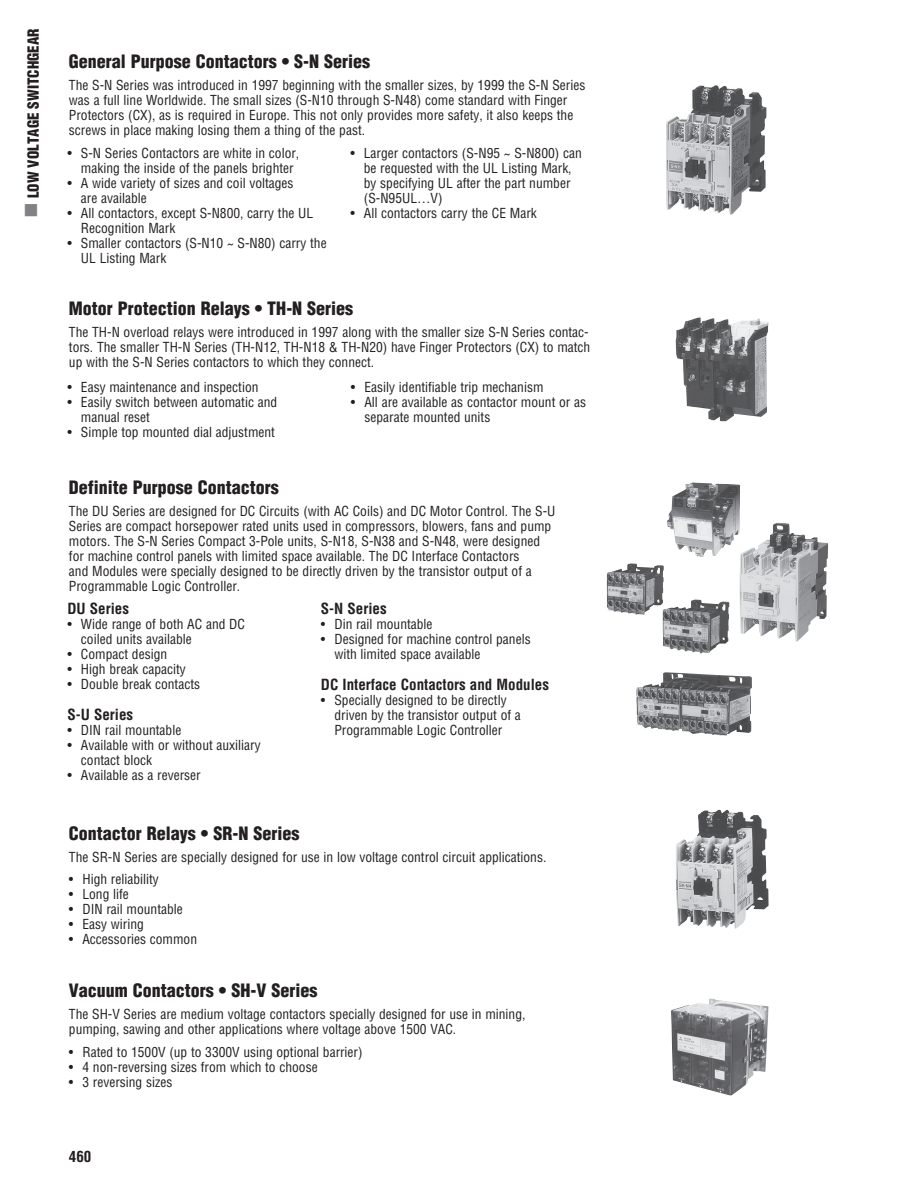
<style>
.page{position:relative;width:918px;height:1188px;background:#fff}
.page>*{position:absolute;margin:0;border:0;box-sizing:border-box;transform-origin:0 0}
.t1{font:900 condensed 18px "Helvetica LT Std";color:#231f20}
.t2{font:700 condensed 15px "Helvetica LT Std";color:#231f20}
.t3{font:900 condensed 15px "Helvetica LT Std";color:#231f20}
.t4{font:condensed 13.5px/15px "Helvetica LT Std";color:#231f20}
.s1{color:#808285}
</style>
<div class="page">
<img style="left:676px;top:810px;width:92px;height:119px">
<img style="left:671px;top:998px;width:98px;height:98px">
<img style="left:666px;top:85px;width:101px;height:130px">
<img style="left:676px;top:317px;width:92px;height:104px">
<img style="left:667px;top:482px;width:73px;height:75px">
<img style="left:739px;top:523px;width:89px;height:119px">
<img style="left:607px;top:563px;width:57px;height:52px">
<img style="left:663px;top:600px;width:66px;height:53px">
<img style="left:636px;top:672px;width:116px;height:64px">
<p class="t3" style="left:24px;top:218px;width:191px;rotate:-90deg"><span class="s1">■</span> LOW VOLTAGE SWITCHGEAR</p>
<h1 class="t1" style="left:69px;top:50px;width:303px">General Purpose Contactors • S-N Series</h1>
<p class="t4" style="left:69px;top:78px;width:518px">The S-N Series was introduced in 1997 beginning with the smaller sizes, by 1999 the S-N Series was a full line Worldwide. The small sizes (S-N10 through S-N48) come standard with Finger Protectors (CX), as is required in Europe. This not only provides more safety, it also keeps the screws in place making losing them a thing of the past.</p>
<p class="t4" style="left:67px;top:146px;width:233px;text-align:center">• S-N Series Contactors are white in color, making the inside of the panels brighter</p>
<p class="t4" style="left:81px;top:176px;width:214px;text-indent:-14px">• A wide variety of sizes and coil voltages are available</p>
<p class="t4" style="left:81px;top:206px;width:234px;text-indent:-14px">• All contactors, except S-N800, carry the UL<br>Recognition Mark</p>
<p class="t4" style="left:81px;top:236px;width:247px;text-indent:-14px">• Smaller contactors (S-N10 ~ S-N80) carry the<br>UL Listing Mark</p>
<p class="t4" style="left:364px;top:146px;width:219px;text-indent:-14px">• Larger contactors (S-N95 ~ S-N800) can be requested with the UL Listing Mark, by specifying UL after the part number (S-N95UL…V)</p>
<p class="t4" style="left:350px;top:206px;width:188px">• All contactors carry the CE Mark</p>
<h1 class="t1" style="left:69px;top:297px;width:286px">Motor Protection Relays • TH-N Series</h1>
<p class="t4" style="left:69px;top:324px;width:523px;text-align:justify">The TH-N overload relays were introduced in 1997 along with the smaller size S-N Series contac&shy;tors. The smaller TH-N Series (TH-N12, TH-N18 &amp; TH-N20) have Finger Protectors (CX) to match up with the S-N Series contactors to which they connect.</p>
<p class="t4" style="left:67px;top:380px;width:193px">• Easy maintenance and inspection</p>
<p class="t4" style="left:81px;top:395px;width:198px;text-indent:-14px">• Easily switch between automatic and manual reset</p>
<p class="t4" style="left:67px;top:425px;width:209px">• Simple top mounted dial adjustment</p>
<p class="t4" style="left:351px;top:380px;width:194px">• Easily identifiable trip mechanism</p>
<p class="t4" style="left:364px;top:395px;width:223px;text-indent:-14px">• All are available as contactor mount or as separate mounted units</p>
<h1 class="t1" style="left:69px;top:476px;width:211px">Definite Purpose Contactors</h1>
<p class="t4" style="left:69px;top:503px;width:488px">The DU Series are designed for DC Circuits (with AC Coils) and DC Motor Control. The S-U Series are compact horsepower rated units used in compressors, blowers, fans and pump motors. The S-N Series Compact 3-Pole units, S-N18, S-N38 and S-N48, were designed for machine control panels with limited space available. The DC Interface Contactors<br>and Modules were specially designed to be directly driven by the transistor output of a Programmable Logic Controller.</p>
<p class="t2" style="left:67px;top:599px;width:63px">DU Series</p>
<p class="t4" style="left:81px;top:617px;width:166px;text-indent:-14px">• Wide range of both AC and DC coiled units available</p>
<p class="t4" style="left:67px;top:647px;width:101px">• Compact design</p>
<p class="t4" style="left:67px;top:662px;width:120px">• High break capacity</p>
<p class="t4" style="left:67px;top:677px;width:134px">• Double break contacts</p>
<p class="t2" style="left:67px;top:705px;width:67px">S-U Series</p>
<p class="t4" style="left:67px;top:723px;width:115px">• DIN rail mountable</p>
<p class="t4" style="left:81px;top:738px;width:181px;text-indent:-14px">• Available with or without auxiliary contact block</p>
<p class="t4" style="left:67px;top:768px;width:135px">• Available as a reverser</p>
<p class="t2" style="left:321px;top:599px;width:67px">S-N Series</p>
<p class="t4" style="left:321px;top:617px;width:113px">• Din rail mountable</p>
<p class="t4" style="left:334px;top:632px;width:198px;text-indent:-14px">• Designed for machine control panels with limited space available</p>
<p class="t2" style="left:321px;top:675px;width:230px">DC Interface Contactors and Modules</p>
<p class="t4" style="left:334px;top:693px;width:188px;text-indent:-14px">• Specially designed to be directly driven by the transistor output of a<br>Programmable Logic Controller</p>
<h1 class="t1" style="left:69px;top:822px;width:232px">Contactor Relays • SR-N Series</h1>
<p class="t4" style="left:69px;top:849px;width:479px">The SR-N Series are specially designed for use in low voltage control circuit applications.</p>
<p class="t4" style="left:69px;top:871px;width:91px">• High reliability</p>
<p class="t4" style="left:69px;top:886px;width:61px">• Long life</p>
<p class="t4" style="left:69px;top:901px;width:115px">• DIN rail mountable</p>
<p class="t4" style="left:69px;top:916px;width:76px">• Easy wiring</p>
<p class="t4" style="left:69px;top:931px;width:130px">• Accessories common</p>
<h1 class="t1" style="left:69px;top:979px;width:250px">Vacuum Contactors • SH-V Series</h1>
<p class="t4" style="left:69px;top:1006px;width:458px">The SH-V Series are medium voltage contactors specially designed for use in mining, pumping, sawing and other applications where voltage above 1500 VAC.</p>
<p class="t4" style="left:69px;top:1045px;width:295px">• Rated to 1500V (up to 3300V using optional barrier)</p>
<p class="t4" style="left:69px;top:1060px;width:250px">• 4 non-reversing sizes from which to choose</p>
<p class="t4" style="left:69px;top:1075px;width:105px">• 3 reversing sizes</p>
<p class="t2" style="left:69px;top:1147px;width:24px">460</p>
</div>
